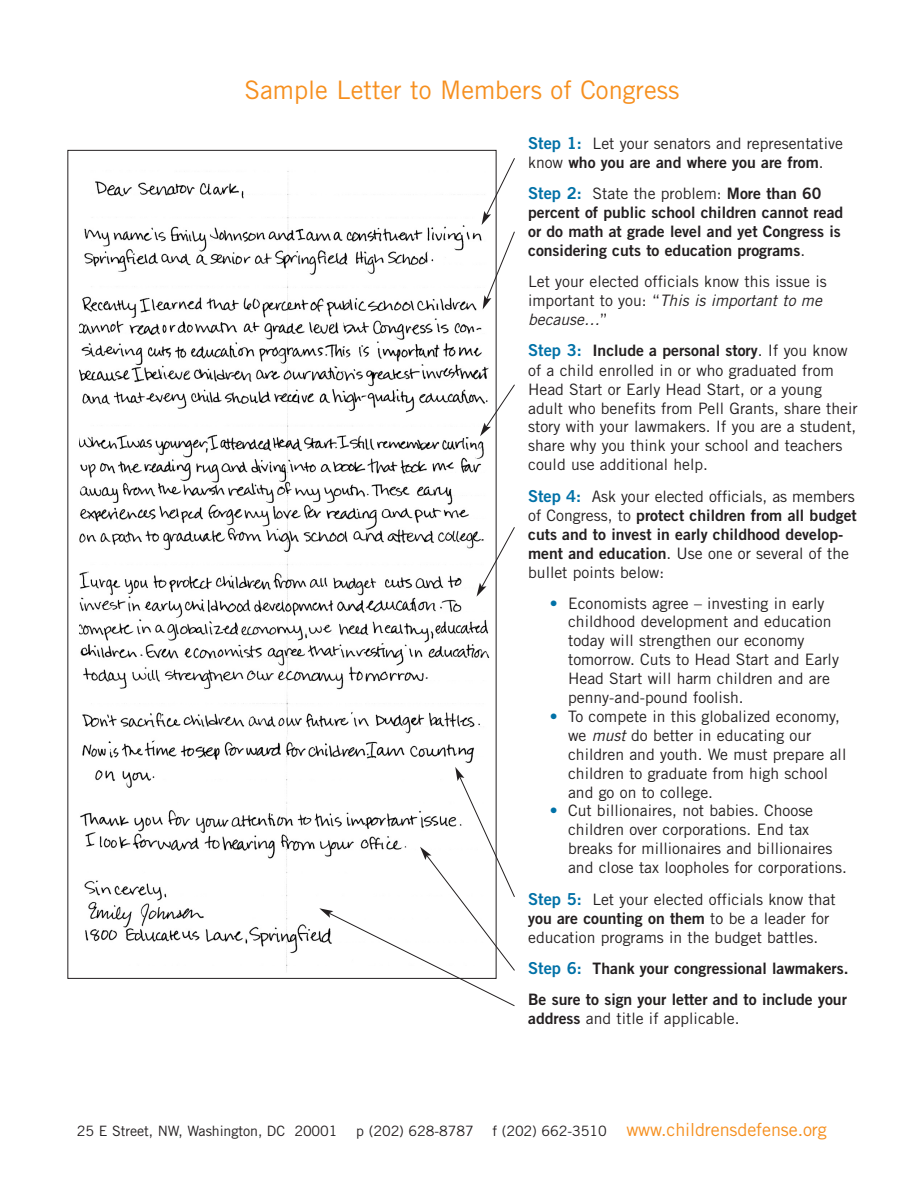
<style>
.page{position:relative;width:918px;height:1188px;background:#fff}
.page>*{position:absolute;margin:0;border:0;box-sizing:border-box;transform-origin:0 0}
.t1{font:25.5px "Trade Gothic";color:#f68f1e}
.t2{font:18px "Trade Gothic";letter-spacing:-.005em;color:#f68f1e}
.t3{font:15.75px/18.9px "Trade Gothic";color:#231f20}
.t4{font:15.75px/18.9px "Trade Gothic Bold Two";color:#231f20}
.t5{font:14.25px "Trade Gothic";letter-spacing:-.005em;color:#231f20}
.s1{font-family:"Trade Gothic Bold Two";font-size:16.5px;color:#0071a7}
.s2{font-family:"Trade Gothic"}
.s3{font-family:"Trade Gothic Bold Two"}
.s4{font-style:italic}
.s5{font-size:16.5px;color:#0071a7}
.s6{color:#0071a7}
.s7{font-size:14.25px;color:#231f20}
</style>
<div class="page">
<svg style="left:67px;top:149px;width:448px;height:858px"></svg>
<h1 class="t1" style="left:244px;top:81px;width:437px">Sample Letter to Members of Congress</h1>
<p class="t3" style="left:528px;top:135px;width:316px"><span class="s1">Step 1:</span> Let your senators and representative</p>
<p class="t4" style="left:528px;top:154px;width:297px"><span class="s2">know</span> who you are and where you are from<span class="s2">.</span></p>
<p class="t3" style="left:528px;top:186px;width:295px"><span class="s1">Step 2:</span> State the problem: <span class="s3">More than 60</span></p>
<p class="t4" style="left:528px;top:205px;width:317px">percent of public school children cannot read or do math at grade level and yet Congress is considering cuts to education programs<span class="s2">.</span></p>
<p class="t3" style="left:528px;top:274px;width:300px">Let your elected officials know this issue is important to you: “<span class="s4">This is important to me because…</span>”</p>
<p class="t4" style="left:528px;top:343px;width:321px"><span class="s5">Step 3:</span> Include a personal story<span class="s2">. If you know</span></p>
<p class="t3" style="left:528px;top:362px;width:331px">of a child enrolled in or who graduated from Head Start or Early Head Start, or a young adult who benefits from Pell Grants, share their story with your lawmakers. If you are a student, share why you think your school and teachers could use additional help.</p>
<p class="t3" style="left:528px;top:488px;width:328px"><span class="s1">Step 4:</span> Ask your elected officials, as members</p>
<p class="t4" style="left:528px;top:507px;width:330px"><span class="s2">of Congress, to</span> protect children from all budget cuts and to invest in early childhood develop-</p>
<p class="t3" style="left:528px;top:545px;width:322px"><span class="s3">ment and education</span>. Use one or several of the bullet points below:</p>
<p class="t3" style="left:568px;top:595px;width:272px;text-indent:-18px"><span class="s6">•</span> Economists agree – investing in early childhood development and education today will strengthen our economy tomorrow. Cuts to Head Start and Early Head Start will harm children and are penny-and-pound foolish.</p>
<p class="t3" style="left:568px;top:708px;width:280px;text-indent:-18px"><span class="s6">•</span> To compete in this globalized economy, we <span class="s4">must</span> do better in educating our children and youth. We must prepare all children to graduate from high school and go on to college.</p>
<p class="t3" style="left:568px;top:803px;width:280px;text-indent:-18px"><span class="s6">•</span> Cut billionaires, not babies. Choose children over corporations. End tax breaks for millionaires and billionaires and close tax loopholes for corporations.</p>
<p class="t3" style="left:528px;top:891px;width:309px"><span class="s1">Step 5:</span> Let your elected officials know that</p>
<p class="t4" style="left:528px;top:910px;width:303px">you are counting on them <span class="s2">to be a leader for</span></p>
<p class="t3" style="left:528px;top:929px;width:292px">education programs in the budget battles.</p>
<p class="t4" style="left:528px;top:954px;width:322px;line-height:31.2px"><span class="s5">Step 6:</span> Thank your congressional lawmakers.<br>Be sure to sign your letter and to include your</p>
<p class="t3" style="left:528px;top:1011px;width:213px"><span class="s3">address</span> and title if applicable.</p>
<p class="t5" style="left:77px;top:1125px;width:262px">25 E Street, NW, Washington, DC 20001</p>
<p class="t5" style="left:356px;top:1125px;width:119px">p (202) 628-8787</p>
<p class="t2" style="left:492px;top:1123px;width:336px"><span class="s7">f (202) 662-3510</span> www.childrensdefense.org</p>
</div>
